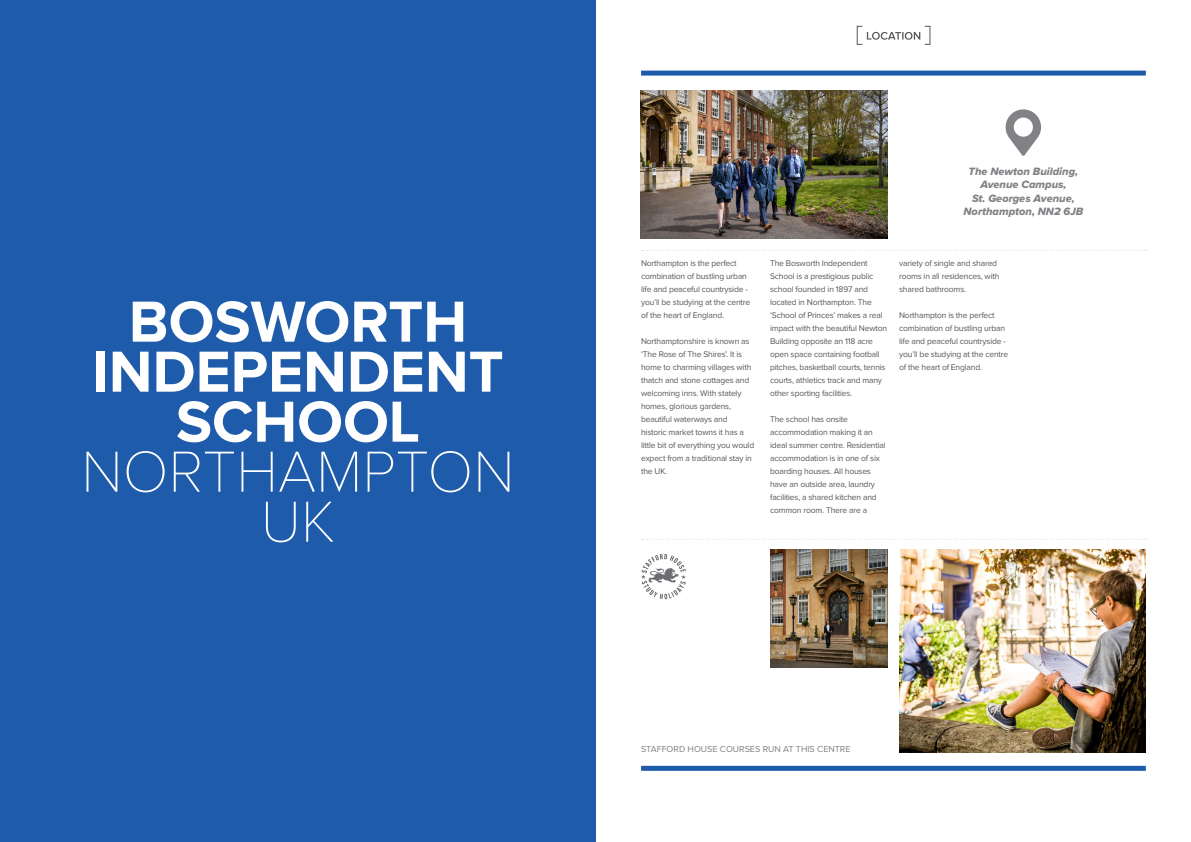
<style>
.page{position:relative;width:1191px;height:842px;background:#fff}
.page>*{position:absolute;margin:0;border:0;box-sizing:border-box;transform-origin:0 0}
.t1{font:700 60px "Proxima Nova";color:#fff}
.t2{font:100 60px "Proxima Nova T";color:#fff}
.t3{font:11px/13.2px "Proxima Nova Extrabld It";color:#808285;text-align:center}
.t4{font:9px "Proxima Nova";color:#808285}
.t5{font:8.5px/13px "Proxima Nova";letter-spacing:-.02em;color:#57585a}
</style>
<div class="page">
<div style="left:0;top:0;width:595px;height:842px;background:#1e5baa"></div>
<div style="left:856px;top:26px;width:7px;height:19px;border:1px solid #57585a"></div>
<svg style="left:867px;top:32px;width:53px;height:8px"></svg>
<svg style="left:1005px;top:109px;width:36px;height:47px"></svg>
<div style="left:641px;top:71px;width:504px;height:5px;background:#1e5baa"></div>
<div style="left:641px;top:766px;width:504px;height:5px;background:#1e5baa"></div>
<img style="left:899px;top:550px;width:246px;height:202px">
<svg style="left:641px;top:250px;width:505px;height:1px"></svg>
<svg style="left:641px;top:539px;width:505px;height:1px"></svg>
<img style="left:770px;top:550px;width:117px;height:117px">
<svg style="left:641px;top:554px;width:45px;height:45px"></svg>
<img style="left:641px;top:91px;width:246px;height:147px">
<p class="t1" style="left:129px;top:294px;width:340px">BOSWORTH</p>
<p class="t1" style="left:92px;top:344px;width:413px">INDEPENDENT</p>
<p class="t1" style="left:176px;top:394px;width:245px">SCHOOL</p>
<p class="t2" style="left:81px;top:427px;width:435px">NORTHAMPTON</p>
<p class="t2" style="left:261px;top:477px;width:76px">UK</p>
<p class="t3" style="left:968px;top:165px;width:111px">The Newton Building,<br>Avenue Campus,</p>
<p class="t3" style="left:972px;top:191px;width:104px">St. Georges Avenue,</p>
<p class="t3" style="left:963px;top:204px;width:121px">Northampton, NN2 6JB</p>
<p class="t5" style="left:641px;top:257px;width:111px">Northampton is the perfect combination of bustling urban life and peaceful countryside - you’ll be studying at the centre of the heart of England.</p>
<p class="t5" style="left:641px;top:335px;width:115px">Northamptonshire is known as ‘The Rose of The Shires’. It is home to charming villages with thatch and stone cottages and welcoming inns. With stately homes, glorious gardens, beautiful waterways and historic market towns it has a little bit of everything you would expect from a traditional stay in the UK.</p>
<p class="t5" style="left:770px;top:257px;width:118px">The Bosworth Independent<br>School is a prestigious public school founded in 1897 and located in Northampton. The ‘School of Princes’ makes a real impact with the beautiful Newton<br>Building opposite an 118 acre open space containing football pitches, basketball courts, tennis courts, athletics track and many other sporting facilities.</p>
<p class="t5" style="left:770px;top:413px;width:117px">The school has onsite accommodation making it an ideal summer centre. Residential accommodation is in one of six boarding houses. All houses have an outside area, laundry facilities, a shared kitchen and common room. There are a</p>
<p class="t5" style="left:899px;top:257px;width:102px">variety of single and shared rooms in all residences, with shared bathrooms.</p>
<p class="t5" style="left:899px;top:309px;width:111px">Northampton is the perfect combination of bustling urban life and peaceful countryside - you’ll be studying at the centre of the heart of England.</p>
<p class="t4" style="left:641px;top:744px;width:211px">STAFFORD HOUSE COURSES RUN AT THIS CENTRE</p>
</div>
